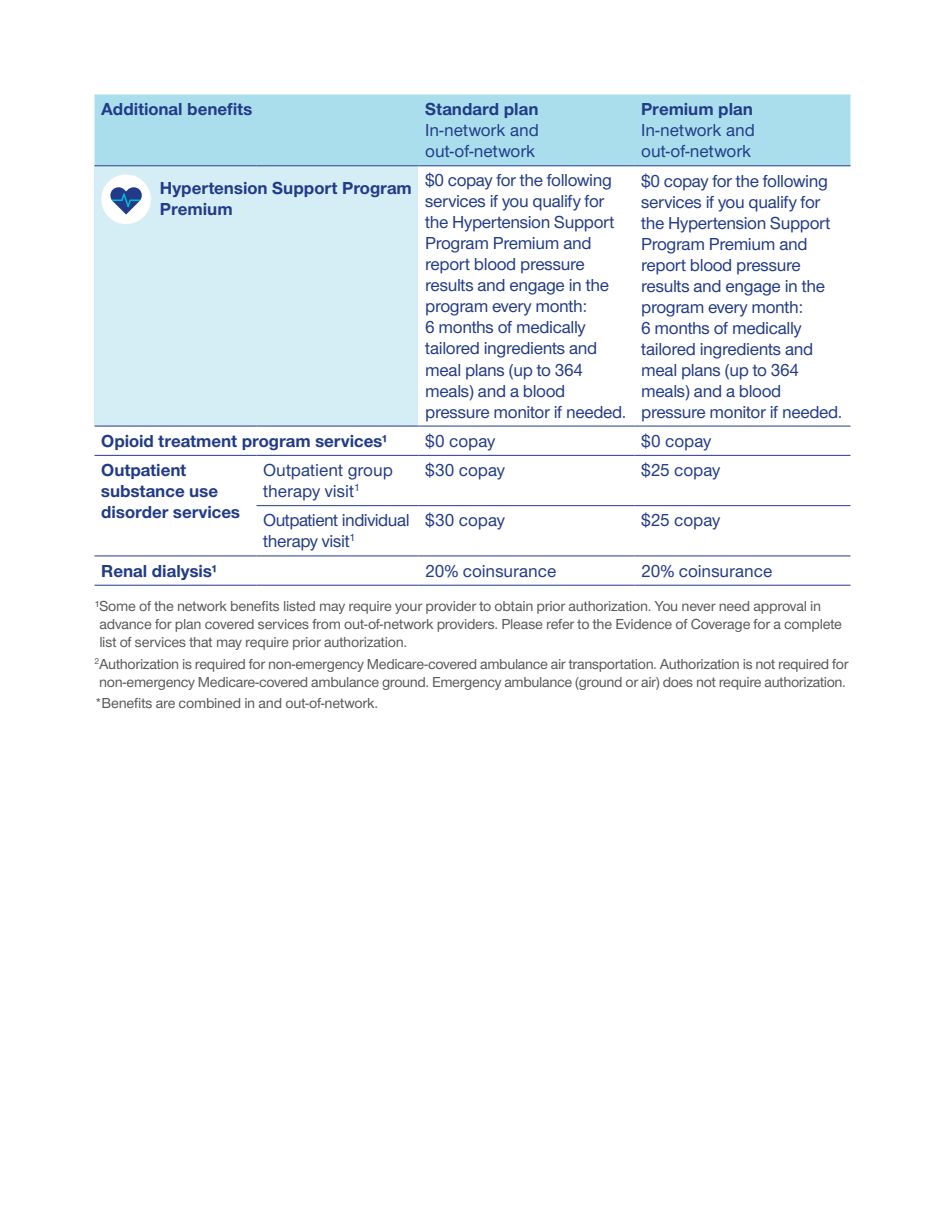
<style>
.page{position:relative;width:945px;height:1215px;background:#fff}
.page>*{position:absolute;margin:0;border:0;box-sizing:border-box;transform-origin:0 0}
.t1{font:500 18px/21px "UHC Sans";letter-spacing:-.02em;color:#223b88}
.t2{font:700 18px/21px "UHC Sans";color:#223b88}
.t3{font:500 18px/21px "UHC Sans";color:#223b88}
.t4{font:500 15px/18px "UHC Sans";letter-spacing:-.02em;color:#57585a}
</style>
<div class="page">
<div style="left:94px;top:94px;width:756px;height:71px;background:#aadeed"></div>
<div style="left:94px;top:166px;width:324px;height:260px;background:#d5eef5"></div>
<svg style="left:418px;top:166px;width:432px;height:419px"></svg>
<hr style="left:94px;top:165px;width:162px;height:1px;background:#223b88">
<hr style="left:256px;top:165px;width:162px;height:1px;background:#223b88">
<hr style="left:418px;top:165px;width:216px;height:1px;background:#223b88">
<hr style="left:634px;top:165px;width:216px;height:1px;background:#223b88">
<hr style="left:94px;top:426px;width:162px;height:1px;background:#223b88">
<hr style="left:256px;top:426px;width:162px;height:1px;background:#223b88">
<hr style="left:418px;top:426px;width:216px;height:1px;background:#223b88">
<hr style="left:634px;top:426px;width:216px;height:1px;background:#223b88">
<hr style="left:94px;top:455px;width:162px;height:1px;background:#223b88">
<hr style="left:256px;top:455px;width:162px;height:1px;background:#223b88">
<hr style="left:418px;top:455px;width:216px;height:1px;background:#223b88">
<hr style="left:634px;top:455px;width:216px;height:1px;background:#223b88">
<hr style="left:256px;top:505px;width:162px;height:1px;background:#223b88">
<hr style="left:418px;top:505px;width:216px;height:1px;background:#223b88">
<hr style="left:634px;top:505px;width:216px;height:1px;background:#223b88">
<hr style="left:94px;top:556px;width:162px;height:1px;background:#223b88">
<hr style="left:256px;top:556px;width:162px;height:1px;background:#223b88">
<hr style="left:418px;top:556px;width:216px;height:1px;background:#223b88">
<hr style="left:634px;top:556px;width:216px;height:1px;background:#223b88">
<hr style="left:94px;top:585px;width:162px;height:1px;background:#223b88">
<hr style="left:256px;top:585px;width:162px;height:1px;background:#223b88">
<hr style="left:418px;top:585px;width:216px;height:1px;background:#223b88">
<hr style="left:634px;top:585px;width:216px;height:1px;background:#223b88">
<div style="left:101px;top:174px;width:50px;height:50px;background:#fff;border-radius:50%"></div>
<svg style="left:110px;top:187px;width:32px;height:28px"></svg>
<p class="t2" style="left:101px;top:98px;width:153px">Additional benefits</p>
<p class="t2" style="left:425px;top:98px;width:115px">Standard plan</p>
<p class="t1" style="left:425px;top:119px;width:115px">In-network and out-of-network</p>
<p class="t2" style="left:641px;top:98px;width:113px">Premium plan</p>
<p class="t1" style="left:641px;top:119px;width:115px">In-network and out-of-network</p>
<p class="t2" style="left:160px;top:177px;width:253px">Hypertension Support Program<br>Premium</p>
<p class="t1" style="left:425px;top:169px;width:203px">$0 copay for the following services if you qualify for the Hypertension Support<br>Program Premium and report blood pressure results and engage in the program every month:<br>6 months of medically tailored ingredients and meal plans (up to 364 meals) and a blood pressure monitor if needed.</p>
<p class="t1" style="left:641px;top:169px;width:203px">$0 copay for the following services if you qualify for the Hypertension Support<br>Program Premium and report blood pressure results and engage in the program every month:<br>6 months of medically tailored ingredients and meal plans (up to 364 meals) and a blood pressure monitor if needed.</p>
<p class="t2" style="left:101px;top:430px;width:288px">Opioid treatment program services¹</p>
<p class="t1" style="left:425px;top:430px;width:72px">$0 copay</p>
<p class="t1" style="left:641px;top:430px;width:72px">$0 copay</p>
<p class="t2" style="left:101px;top:459px;width:140px">Outpatient substance use disorder services</p>
<p class="t3" style="left:263px;top:459px;width:131px">Outpatient group therapy visit<sup>1</sup></p>
<p class="t1" style="left:425px;top:459px;width:81px">$30 copay</p>
<p class="t1" style="left:641px;top:459px;width:81px">$25 copay</p>
<p class="t1" style="left:263px;top:509px;width:148px">Outpatient individual therapy visit<sup>1</sup></p>
<p class="t1" style="left:425px;top:509px;width:81px">$30 copay</p>
<p class="t1" style="left:641px;top:509px;width:81px">$25 copay</p>
<p class="t2" style="left:101px;top:559px;width:118px">Renal dialysis¹</p>
<p class="t1" style="left:425px;top:559px;width:133px">20% coinsurance</p>
<p class="t1" style="left:641px;top:559px;width:133px">20% coinsurance</p>
<p class="t4" style="left:99px;top:596px;width:744px;text-indent:-5px">¹Some of the network benefits listed may require your provider to obtain prior authorization. You never need approval in advance for plan covered services from out-of-network providers. Please refer to the Evidence of Coverage for a complete list of services that may require prior authorization.</p>
<p class="t4" style="left:94px;top:654px;width:756px;text-align:center"><sup>2</sup>Authorization is required for non-emergency Medicare-covered ambulance air transportation. Authorization is not required for non-emergency Medicare-covered ambulance ground. Emergency ambulance (ground or air) does not require authorization.</p>
<p class="t4" style="left:95px;top:693px;width:285px">*Benefits are combined in and out-of-network.</p>
</div>
